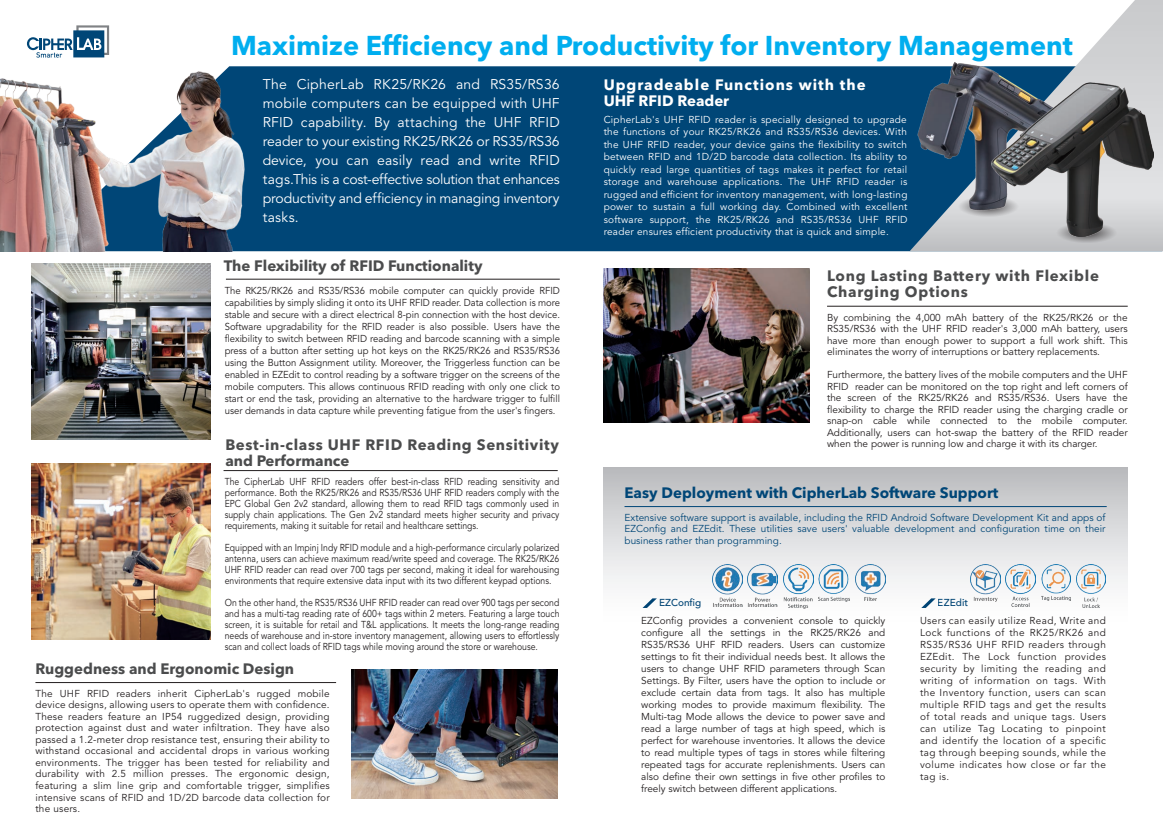
<style>
.page{position:relative;width:1163px;height:832px;background:#fff}
.page>*{position:absolute;margin:0;border:0;box-sizing:border-box;transform-origin:0 0}
.t1{font:700 27px "Avenir Next LT Pro";color:#00aeef}
.t2{font:700 15px "Avenir Next LT Pro";color:#4b4c4d}
.t3{font:700 15px/16px "Avenir Next LT Pro";letter-spacing:.03em;color:#4b4c4d}
.t4{font:700 15px/16px "Avenir Next LT Pro";letter-spacing:.05em;color:#4b4c4d}
.t5{font:700 15px "Avenir Next LT Pro";color:#004677}
.t6{font:700 15px/16px "Avenir Next LT Pro";letter-spacing:.065em;color:#fff}
.t7{font:14px/19px "Avenir LT Std";letter-spacing:-.015em;color:#fff;text-align:justify}
.t8{font:10px/12px "Avenir LT Std";color:#231f20;text-align:justify}
.t9{font:10px/11px "Avenir LT Std";color:#231f20;text-align:justify;scale:.87 1}
.t10{font:10px/12px "Avenir LT Std";color:#231f20;text-align:justify;scale:.95 1}
.t11{font:10px/12.5px "Avenir LT Std";letter-spacing:.025em;color:#fff;text-align:justify}
.t12{font:10px/11.5px "Avenir LT Std";letter-spacing:.005em;color:#004677;text-align:justify}
.t13{font:500 10px "Avenir LT Std";color:#004677}
</style>
<div class="page">
<div style="left:269px;top:66px;width:640px;height:185px;background:#004677"></div>
<svg style="left:909px;top:0;width:253px;height:251px"></svg>
<svg style="left:603px;top:467px;width:524px;height:142px"></svg>
<hr style="left:223px;top:470px;width:334px;height:1px;background:#231f20">
<img style="left:31px;top:463px;width:179px;height:176px">
<img style="left:603px;top:268px;width:206px;height:154px">
<img style="left:31px;top:263px;width:179px;height:176px">
<hr style="left:226px;top:279px;width:333px;height:1px;background:#231f20">
<hr style="left:35px;top:682px;width:301px;height:1px;background:#231f20">
<hr style="left:827px;top:306px;width:300px;height:1px;background:#231f20">
<svg style="left:27px;top:25px;width:82px;height:33px"></svg>
<img style="left:351px;top:669px;width:206px;height:129px">
<svg style="left:921px;top:598px;width:14px;height:9px"></svg>
<img style="left:1005px;top:564px;width:30px;height:42px">
<img style="left:970px;top:564px;width:29px;height:37px">
<img style="left:1076px;top:564px;width:29px;height:43px">
<img style="left:1040px;top:564px;width:30px;height:36px">
<hr style="left:624px;top:506px;width:482px;height:1px;background:#004677">
<svg style="left:642px;top:598px;width:14px;height:9px"></svg>
<img style="left:712px;top:564px;width:30px;height:42px">
<img style="left:747px;top:564px;width:30px;height:42px">
<img style="left:855px;top:564px;width:30px;height:36px">
<img style="left:783px;top:564px;width:30px;height:44px">
<img style="left:818px;top:564px;width:31px;height:37px">
<img style="left:0;top:66px;width:269px;height:185px">
<svg style="left:1051px;top:221px;width:69px;height:22px"></svg>
<img style="left:909px;top:49px;width:178px;height:169px">
<img style="left:991px;top:82px;width:161px;height:154px">
<h1 class="t1" style="left:231px;top:29px;width:843px">Maximize Efficiency and Productivity for Inventory Management</h1>
<h2 class="t6" style="left:603px;top:77px;width:263px">Upgradeable Functions with the<br>UHF RFID Reader</h2>
<p class="t11" style="left:603px;top:113px;width:305px">CipherLab's UHF RFID reader is specially designed to upgrade the functions of your RK25/RK26 and RS35/RS36 devices. With the UHF RFID reader, your device gains the flexibility to switch between RFID and 1D/2D barcode data collection. Its ability to quickly read large quantities of tags makes it perfect for retail storage and warehouse applications. The UHF RFID reader is rugged and efficient for inventory management, with long-lasting power to sustain a full working day. Combined with excellent software support, the RK25/RK26 and RS35/RS36 UHF RFID reader ensures efficient productivity that is quick and simple.</p>
<p class="t7" style="left:263px;top:75px;width:298px">The CipherLab RK25/RK26 and RS35/RS36 mobile computers can be equipped with UHF RFID capability. By attaching the UHF RFID reader to your existing RK25/RK26 or RS35/RS36 device, you can easily read and write RFID tags.This is a cost-effective solution that enhances productivity and efficiency in managing inventory tasks.</p>
<h2 class="t2" style="left:224px;top:256px;width:260px">The Flexibility of RFID Functionality</h2>
<p class="t10" style="left:225px;top:284px;width:354px">The RK25/RK26 and RS35/RS36 mobile computer can quickly provide RFID capabilities by simply sliding it onto its UHF RFID reader. Data collection is more stable and secure with a direct electrical 8-pin connection with the host device.<br>Software upgradability for the RFID reader is also possible. Users have the flexibility to switch between RFID reading and barcode scanning with a simple press of a button after setting up hot keys on the RK25/RK26 and RS35/RS36 using the Button Assignment utility. Moreover, the Triggerless function can be enabled in EZEdit to control reading by a software trigger on the screens of the mobile computers. This allows continuous RFID reading with only one click to start or end the task, providing an alternative to the hardware trigger to fulfill user demands in data capture while preventing fatigue from the user's fingers.</p>
<h2 class="t3" style="left:225px;top:436px;width:335px">Best-in-class UHF RFID Reading Sensitivity and Performance</h2>
<p class="t9" style="left:225px;top:476px;width:386px">The CipherLab UHF RFID readers offer best-in-class RFID reading sensitivity and performance. Both the RK25/RK26 and RS35/RS36 UHF RFID readers comply with the EPC Global Gen 2v2 standard, allowing them to read RFID tags commonly used in supply chain applications. The Gen 2v2 standard meets higher security and privacy requirements, making it suitable for retail and healthcare settings.</p>
<p class="t9" style="left:225px;top:542px;width:386px">Equipped with an Impinj Indy RFID module and a high-performance circularly polarized antenna, users can achieve maximum read/write speed and coverage. The RK25/RK26<br>UHF RFID reader can read over 700 tags per second, making it ideal for warehousing environments that require extensive data input with its two different keypad options.</p>
<p class="t9" style="left:225px;top:597px;width:386px">On the other hand, the RS35/RS36 UHF RFID reader can read over 900 tags per second and has a multi-tag reading rate of 600+ tags within 2 meters. Featuring a large touch screen, it is suitable for retail and T&amp;L applications. It meets the long-range reading needs of warehouse and in-store inventory management, allowing users to effortlessly scan and collect loads of RFID tags while moving around the store or warehouse.</p>
<h2 class="t2" style="left:35px;top:659px;width:260px">Ruggedness and Ergonomic Design</h2>
<p class="t8" style="left:35px;top:687px;width:296px;line-height:11.5px">The UHF RFID readers inherit CipherLab's rugged mobile device designs, allowing users to operate them with confidence.<br>These readers feature an IP54 ruggedized design, providing protection against dust and water infiltration. They have also passed a 1.2-meter drop resistance test, ensuring their ability to withstand occasional and accidental drops in various working environments. The trigger has been tested for reliability and durability with 2.5 million presses. The ergonomic design, featuring a slim line grip and comfortable trigger, simplifies intensive scans of RFID and 1D/2D barcode data collection for the users.</p>
<h2 class="t4" style="left:827px;top:268px;width:273px">Long Lasting Battery with Flexible<br>Charging Options</h2>
<p class="t8" style="left:827px;top:311px;width:302px;line-height:11.5px">By combining the 4,000 mAh battery of the RK25/RK26 or the RS35/RS36 with the UHF RFID reader's 3,000 mAh battery, users have more than enough power to support a full work shift. This eliminates the worry of interruptions or battery replacements.</p>
<p class="t8" style="left:827px;top:369px;width:302px;line-height:11.5px">Furthermore, the battery lives of the mobile computers and the UHF RFID reader can be monitored on the top right and left corners of the screen of the RK25/RK26 and RS35/RS36. Users have the flexibility to charge the RFID reader using the charging cradle or snap-on cable while connected to the mobile computer.<br>Additionally, users can hot-swap the battery of the RFID reader when the power is running low and charge it with its charger.</p>
<h2 class="t5" style="left:624px;top:483px;width:375px">Easy Deployment with CipherLab Software Support</h2>
<p class="t12" style="left:624px;top:511px;width:482px">Extensive software support is available, including the RFID Android Software Development Kit and apps of EZConfig and EZEdit. These utilities save users' valuable development and configuration time on their business rather than programming.</p>
<p class="t13" style="left:659px;top:596px;width:44px">EZConfig</p>
<p class="t8" style="left:641px;top:614px;width:245px">EZConfig provides a convenient console to quickly configure all the settings in the RK25/RK26 and RS35/RS36 UHF RFID readers. Users can customize settings to fit their individual needs best. It allows the users to change UHF RFID parameters through Scan Settings. By Filter, users have the option to include or exclude certain data from tags. It also has multiple working modes to provide maximum flexibility. The Multi-tag Mode allows the device to power save and read a large number of tags at high speed, which is perfect for warehouse inventories. It allows the device to read multiple types of tags in stores while filtering repeated tags for accurate replenishments. Users can also define their own settings in five other profiles to freely switch between different applications.</p>
<p class="t13" style="left:937px;top:596px;width:32px">EZEdit</p>
<p class="t8" style="left:919px;top:614px;width:187px">Users can easily utilize Read, Write and Lock functions of the RK25/RK26 and RS35/RS36 UHF RFID readers through EZEdit. The Lock function provides security by limiting the reading and writing of information on tags. With the Inventory function, users can scan multiple RFID tags and get the results of total reads and unique tags. Users can utilize Tag Locating to pinpoint and identify the location of a specific tag through beeping sounds, while the volume indicates how close or far the tag is.</p>
</div>
